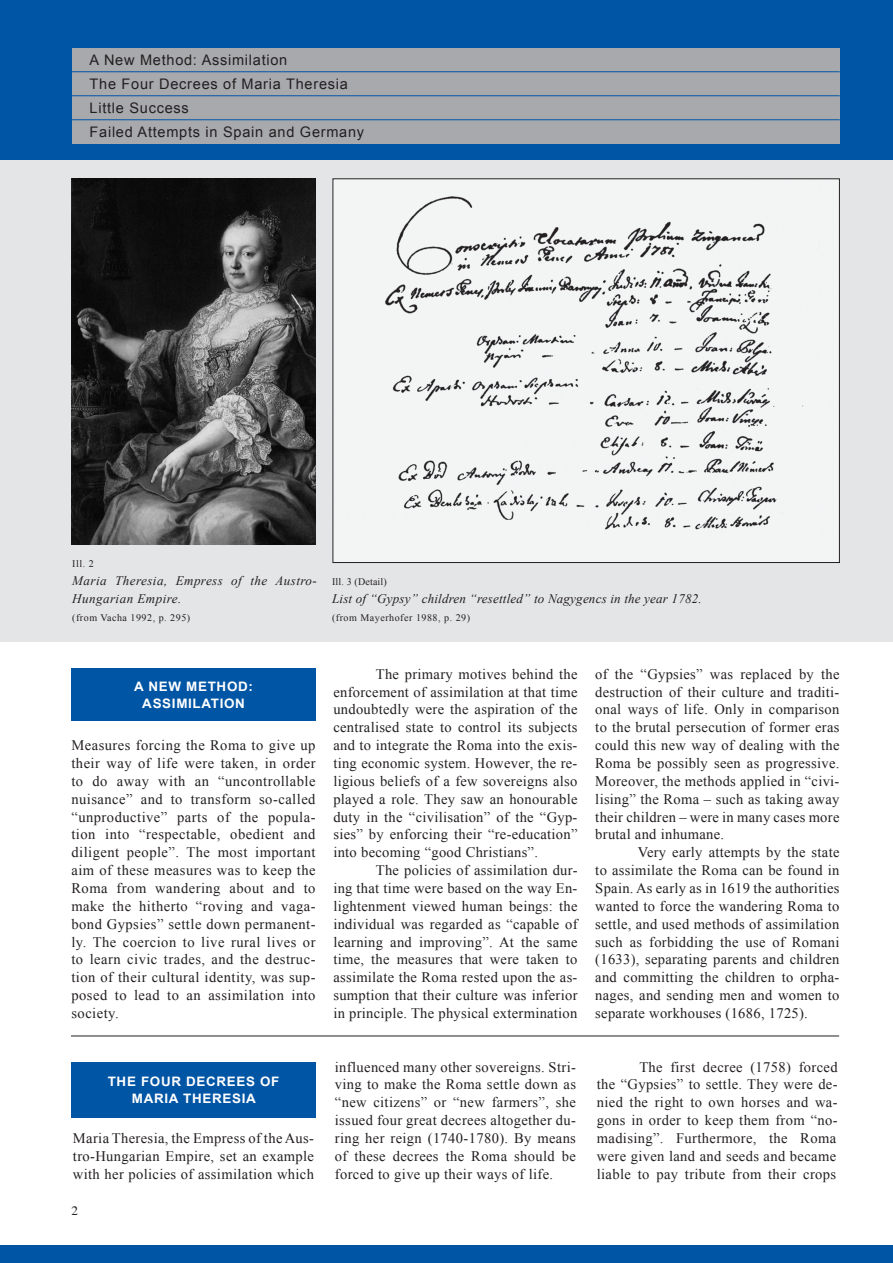
<style>
.page{position:relative;width:893px;height:1263px;background:#fff}
.page>*{position:absolute;margin:0;border:0;box-sizing:border-box;transform-origin:0 0}
.t1{font:14.55px/17.9px "Times New Roman";letter-spacing:.025em;color:#231f20;text-align:justify}
.t2{font:14.55px "Arial";letter-spacing:.05em;color:#231f20}
.t3{font:italic 13.05px "Times New Roman";letter-spacing:.015em;color:#231f20}
.t4{font:700 13.05px/17.5px "Arial";letter-spacing:.05em;color:#fff;text-align:center}
.t5{font:italic 13.05px/17.9px "Times New Roman";letter-spacing:.035em;color:#231f20}
.t6{font:13.05px "Times";color:#231f20}
.t7{font:10.05px "Times New Roman";letter-spacing:.05em;color:#231f20}
.t8{font:10.05px "Times New Roman";letter-spacing:.015em;color:#231f20}
</style>
<div class="page">
<div style="left:0;top:0;width:893px;height:161px;background:#0155a5"></div>
<div style="left:0;top:161px;width:893px;height:481px;background:#e4e5e7"></div>
<img style="left:72px;top:179px;width:244px;height:366px">
<div style="left:0;top:1245px;width:893px;height:18px;background:#0155a5"></div>
<div style="left:72px;top:48px;width:768px;height:95px;background:#a8a9ad"></div>
<hr style="left:72px;top:71px;width:768px;height:1px;background:#0155a5">
<hr style="left:72px;top:95px;width:768px;height:1px;background:#0155a5">
<hr style="left:72px;top:119px;width:768px;height:1px;background:#0155a5">
<img style="left:335px;top:181px;width:502px;height:380px">
<hr style="left:71px;top:1036px;width:768px;height:1px;background:#231f20">
<div style="left:72px;top:668px;width:244px;height:53px;background:#0155a5"></div>
<div style="left:72px;top:1062px;width:244px;height:55px;background:#0155a5"></div>
<p class="t2" style="left:90px;top:50px;width:199px">A New Method: Assimilation</p>
<p class="t2" style="left:90px;top:74px;width:260px">The Four Decrees of Maria Theresia</p>
<p class="t2" style="left:90px;top:98px;width:101px">Little Success</p>
<p class="t2" style="left:90px;top:122px;width:276px">Failed Attempts in Spain and Germany</p>
<p class="t7" style="left:72px;top:557px;width:23px">Ill. 2</p>
<p class="t5" style="left:72px;top:571px;width:246px">Maria Theresia, Empress of the Austro-<br>Hungarian Empire.</p>
<p class="t7" style="left:72px;top:610px;width:119px">(from Vacha 1992, p. 295)</p>
<p class="t8" style="left:332px;top:575px;width:56px">Ill. 3 (Detail)</p>
<p class="t3" style="left:332px;top:589px;width:371px">List of “Gypsy” children “resettled” to Nagygencs in the year 1782.</p>
<p class="t7" style="left:332px;top:610px;width:139px">(from Mayerhofer 1988, p. 29)</p>
<p class="t4" style="left:134px;top:678px;width:120px">A NEW METHOD:<br>ASSIMILATION</p>
<p class="t1" style="left:71px;top:736px;width:246px">Measures forcing the Roma to give up their way of life were taken, in order to do away with an “uncontrollable nuisance” and to transform so-called “unproductive” parts of the popula&shy;tion into “respectable, obedient and diligent people”. The most important aim of these measures was to keep the Roma from wandering about and to make the hitherto “roving and vaga&shy;bond Gypsies” settle down permanent&shy;ly. The coercion to live rural lives or to learn civic trades, and the destruc&shy;tion of their cultural identity, was sup&shy;posed to lead to an assimilation into society.</p>
<p class="t4" style="left:108px;top:1072px;width:173px">THE FOUR DECREES OF</p>
<p class="t4" style="left:132px;top:1090px;width:125px">MARIA THERESIA</p>
<p class="t1" style="left:73px;top:1129px;width:243px">Maria Theresia, the Empress of the Aus&shy;tro-Hungarian Empire, set an example with her policies of assimilation which</p>
<p class="t6" style="left:71px;top:1203px;width:8px">2</p>
<p class="t1" style="left:333px;top:665px;width:246px;text-indent:43px">The primary motives behind the enforcement of assimilation at that time undoubtedly were the aspiration of the centralised state to control its subjects and to integrate the Roma into the exis&shy;ting economic system. However, the re&shy;ligious beliefs of a few sovereigns also played a role. They saw an honourable duty in the “civilisation” of the “Gyp&shy;sies” by enforcing their “re-education” into becoming “good Christians”.</p>
<p class="t1" style="left:333px;top:861px;width:246px;text-indent:43px">The policies of assimilation dur&shy;ing that time were based on the way En&shy;lightenment viewed human beings: the individual was regarded as “capable of learning and improving”. At the same time, the measures that were taken to assimilate the Roma rested upon the as&shy;sumption that their culture was inferior in principle. The physical extermination</p>
<p class="t1" style="left:595px;top:665px;width:246px">of the “Gypsies” was replaced by the destruction of their culture and traditi&shy;onal ways of life. Only in comparison to the brutal persecution of former eras could this new way of dealing with the Roma be possibly seen as progressive.<br>Moreover, the methods applied in “civi&shy;lising” the Roma – such as taking away their children – were in many cases more brutal and inhumane.</p>
<p class="t1" style="left:595px;top:843px;width:246px;text-indent:43px">Very early attempts by the state to assimilate the Roma can be found in Spain. As early as in 1619 the authorities wanted to force the wandering Roma to settle, and used methods of assimilation such as forbidding the use of Romani (1633), separating parents and children and committing the children to orpha&shy;nages, and sending men and women to separate workhouses (1686, 1725).</p>
<p class="t1" style="left:335px;top:1057px;width:243px">influenced many other sovereigns. Stri&shy;ving to make the Roma settle down as “new citizens” or “new farmers”, she issued four great decrees altogether du&shy;ring her reign (1740-1780). By means of these decrees the Roma should be forced to give up their ways of life.</p>
<p class="t1" style="left:597px;top:1057px;width:242px;text-indent:43px">The first decree (1758) forced the “Gypsies” to settle. They were de&shy;nied the right to own horses and wa&shy;gons in order to keep them from “no&shy;madising”. Furthermore, the Roma were given land and seeds and became liable to pay tribute from their crops</p>
</div>
